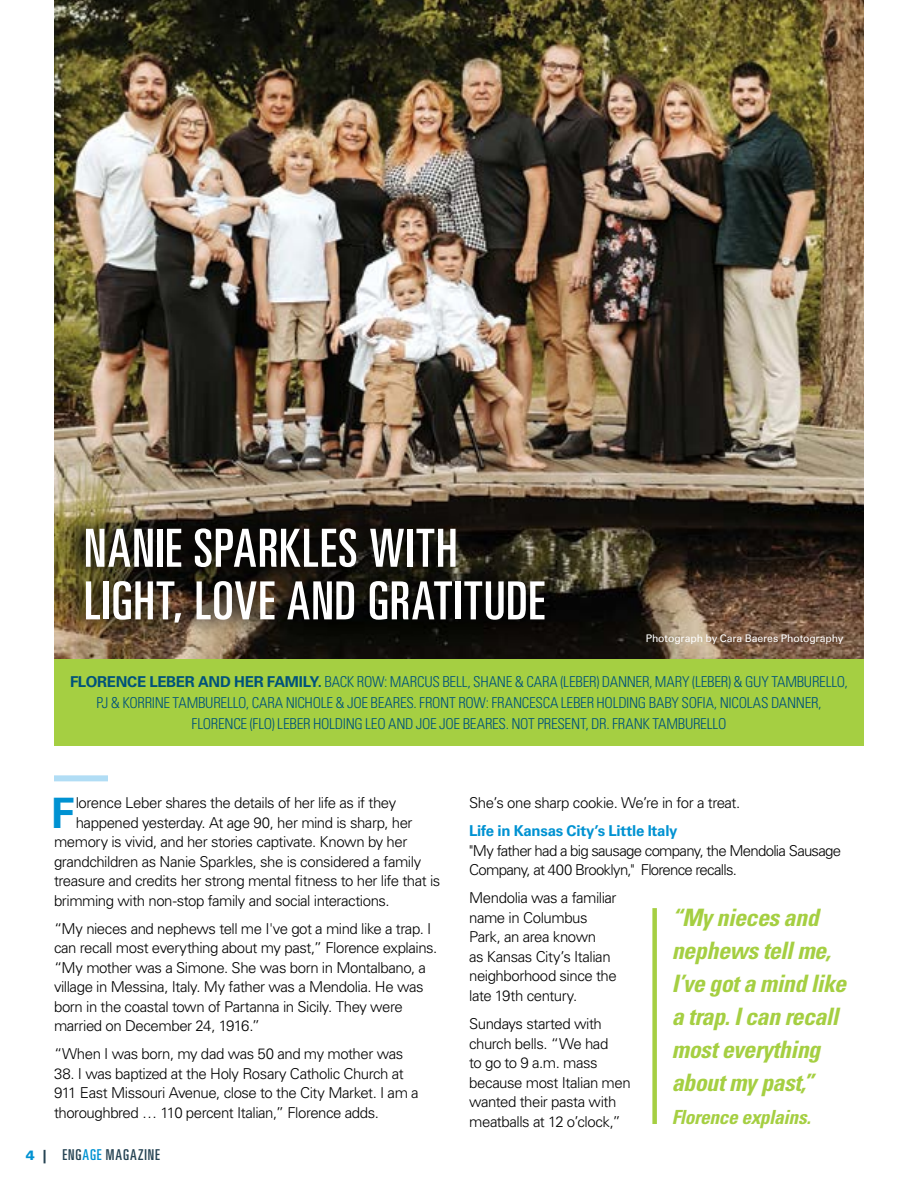
<style>
.page{position:relative;width:918px;height:1188px;background:#fff}
.page>*{position:absolute;margin:0;border:0;box-sizing:border-box;transform-origin:0 0}
.t1{font:ultra-condensed 52.65px/52.7px "Univers LT Std";letter-spacing:.025em;color:#fff}
.t2{font:700 42px "Univers LT Std";color:#0092d2}
.t3{font:italic 700 condensed 24px/33px "Univers LT Std";letter-spacing:-.02em;color:#a5cf42}
.t4{font:italic 700 condensed 19.5px "Univers LT Std";letter-spacing:-.02em;color:#a5cf42}
.t5{font:300 15px/19.5px "Univers LT Std";letter-spacing:-.03em;color:#000}
.t6{font:300 condensed 15px/21px "Univers LT Std";letter-spacing:-.02em;color:#00527a;text-align:center}
.t7{font:300 15px/19.5px "Univers LT Std";letter-spacing:-.05em;color:#000}
.t8{font:700 15px "Univers LT Std";letter-spacing:-.015em;color:#0092d2}
.t9{font:ultra-condensed 15px "Univers LT Std";letter-spacing:.065em;color:#254353}
.t10{font:10.5px "Univers LT Std";letter-spacing:-.01em;color:#fff}
.s1{font-weight:700;font-stretch:normal}
.s2{font-weight:900;font-stretch:normal;font-size:13.5px;color:#0092d2}
.s3{font-weight:900;font-stretch:normal;font-size:13.5px}
.s4{color:#0092d2}
</style>
<div class="page">
<img style="left:54px;top:0;width:810px;height:659px">
<div style="left:54px;top:775px;width:54px;height:6px;background:#b1ddf5"></div>
<div style="left:54px;top:659px;width:810px;height:86px;background:#a5cf42"></div>
<div style="left:61px;top:512px;width:492px;height:127px;background:#000;opacity:.75"></div>
<div style="left:652px;top:908px;width:5px;height:216px;background:#a5cf42"></div>
<h1 class="t1" style="left:84px;top:521px;width:462px">NANIE SPARKLES WITH<br>LIGHT, LOVE AND GRATITUDE</h1>
<p class="t10" style="left:646px;top:631px;width:200px">Photograph by Cara Baeres Photography</p>
<p class="t6" style="left:70px;top:671px;width:779px"><span class="s1">FLORENCE LEBER AND HER FAMILY.</span> BACK ROW: MARCUS BELL, SHANE &amp; CARA (LEBER) DANNER, MARY (LEBER) &amp; GUY TAMBURELLO,<br>PJ &amp; KORRINE TAMBURELLO, CARA NICHOLE &amp; JOE BEARES. FRONT ROW: FRANCESCA LEBER HOLDING BABY SOFIA, NICOLAS DANNER,<br>FLORENCE (FLO) LEBER HOLDING LEO AND JOE JOE BEARES. NOT PRESENT, DR. FRANK TAMBURELLO</p>
<h2 class="t2" style="left:51px;top:788px;width:25px">F</h2>
<p class="t5" style="left:76px;top:793px;width:322px">lorence Leber shares the details of her life as if they</p>
<p class="t5" style="left:76px;top:813px;width:338px">happened yesterday. At age 90, her mind is sharp, her</p>
<p class="t5" style="left:54px;top:832px;width:355px">memory is vivid, and her stories captivate. Known by her</p>
<p class="t5" style="left:54px;top:852px;width:369px">grandchildren as Nanie Sparkles, she is considered a family</p>
<p class="t5" style="left:54px;top:871px;width:388px">treasure and credits her strong mental fitness to her life that is</p>
<p class="t5" style="left:54px;top:891px;width:337px">brimming with non-stop family and social interactions.</p>
<p class="t5" style="left:54px;top:919px;width:385px">“My nieces and nephews tell me I've got a mind like a trap. I can recall most everything about my past,” Florence explains. “My mother was a Simone. She was born in Montalbano, a village in Messina, Italy. My father was a Mendolia. He was born in the coastal town of Partanna in Sicily. They were married on December 24, 1916.”</p>
<p class="t5" style="left:54px;top:1044px;width:351px">“When I was born, my dad was 50 and my mother was</p>
<p class="t5" style="left:54px;top:1064px;width:366px">38. I was baptized at the Holy Rosary Catholic Church at<br>911 East Missouri Avenue, close to the City Market. I am a thoroughbred … 110 percent Italian,” Florence adds.</p>
<p class="t9" style="left:26px;top:1146px;width:135px"><span class="s2">4</span> <span class="s3">|</span> ENG<span class="s4">AGE</span> MAGAZINE</p>
<p class="t5" style="left:469px;top:793px;width:273px">She’s one sharp cookie. We’re in for a treat.</p>
<p class="t8" style="left:469px;top:822px;width:210px">Life in Kansas City’s Little Italy</p>
<p class="t7" style="left:469px;top:841px;width:374px">"My father had a big sausage company, the Mendolia Sausage<br>Company, at 400 Brooklyn," Florence recalls.</p>
<p class="t5" style="left:469px;top:888px;width:149px">Mendolia was a familiar name in Columbus<br>Park, an area known<br>as Kansas City’s Italian neighborhood since the late 19th century.</p>
<p class="t5" style="left:469px;top:1014px;width:163px">Sundays started with church bells. “We had<br>to go to 9 a.m. mass because most Italian men wanted their pasta with meatballs at 12 o’clock,”</p>
<h3 class="t3" style="left:672px;top:901px;width:176px">“My nieces and nephews tell me,<br>I’ve got a mind like a trap. I can recall most everything about my past,”</h3>
<h3 class="t4" style="left:672px;top:1105px;width:141px">Florence explains.</h3>
</div>
